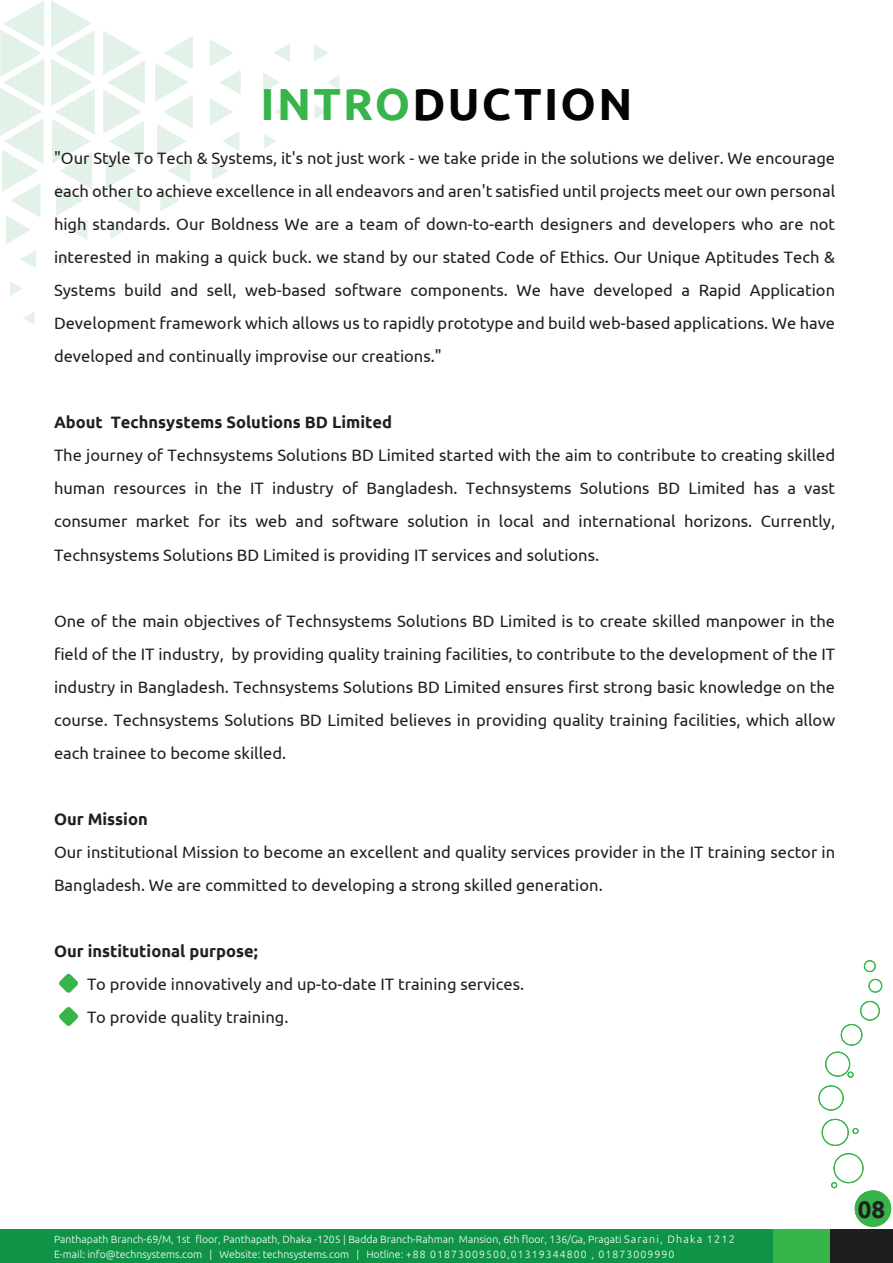
<style>
.page{position:relative;width:893px;height:1263px;background:#fff}
.page>*{position:absolute;margin:0;border:0;box-sizing:border-box;transform-origin:0 0}
.t1{font:700 45px "Ubuntu";letter-spacing:.05em;color:#040503}
.t2{font:700 24.15px "Ubuntu";color:#231f20}
.t3{font:16.5px/33px "Ubuntu";color:#231f20;text-align:justify}
.t4{font:700 16.5px "Ubuntu";color:#231f20}
.t5{font:300 10.5px/15px "Ubuntu";color:#fff}
.s1{color:#37b44a}
.s2{font-size:10.8px}
</style>
<div class="page">
<div style="left:855px;top:1190px;width:36px;height:37px;border:1px solid #37b44a;border-radius:50%"></div>
<div style="left:833px;top:1153px;width:30px;height:30px;border:1px solid #37b44a;border-radius:50%"></div>
<svg style="left:831px;top:1182px;width:6px;height:6px"></svg>
<div style="left:852px;top:1128px;width:7px;height:6px;border:1px solid #37b44a;border-radius:50%"></div>
<div style="left:847px;top:1071px;width:7px;height:7px;border:1px solid #37b44a;border-radius:50%"></div>
<div style="left:822px;top:1119px;width:27px;height:27px;border:1px solid #37b44a;border-radius:50%"></div>
<div style="left:818px;top:1085px;width:26px;height:25px;border:1px solid #37b44a;border-radius:50%"></div>
<div style="left:825px;top:1051px;width:25px;height:26px;border:1px solid #37b44a;border-radius:50%"></div>
<div style="left:841px;top:1024px;width:21px;height:22px;border:1px solid #37b44a;border-radius:50%"></div>
<div style="left:860px;top:1001px;width:20px;height:20px;border:1px solid #37b44a;border-radius:50%"></div>
<svg style="left:864px;top:960px;width:19px;height:33px"></svg>
<div style="left:855px;top:1191px;width:36px;height:35px;background:#37b44a;border-radius:50%"></div>
<div style="left:830px;top:1230px;width:63px;height:33px;background:#201d1e"></div>
<div style="left:0;top:1230px;width:830px;height:33px;background:#37b44a"></div>
<div style="left:0;top:1230px;width:772px;height:33px;background:#0f9447"></div>
<svg style="left:0;top:0;width:44px;height:244px"></svg>
<svg style="left:103px;top:31px;width:42px;height:182px"></svg>
<svg style="left:210px;top:39px;width:31px;height:86px"></svg>
<svg style="left:155px;top:36px;width:38px;height:147px"></svg>
<svg style="left:161px;top:190px;width:18px;height:21px"></svg>
<svg style="left:51px;top:0;width:44px;height:240px"></svg>
<svg style="left:223px;top:132px;width:16px;height:19px"></svg>
<svg style="left:274px;top:43px;width:16px;height:19px"></svg>
<svg style="left:263px;top:73px;width:16px;height:19px"></svg>
<svg style="left:212px;top:162px;width:16px;height:18px"></svg>
<svg style="left:20px;top:250px;width:16px;height:18px"></svg>
<svg style="left:111px;top:221px;width:15px;height:18px"></svg>
<svg style="left:275px;top:104px;width:14px;height:16px"></svg>
<svg style="left:314px;top:45px;width:14px;height:16px"></svg>
<svg style="left:315px;top:105px;width:12px;height:14px"></svg>
<svg style="left:10px;top:282px;width:12px;height:14px"></svg>
<svg style="left:327px;top:75px;width:12px;height:14px"></svg>
<svg style="left:264px;top:134px;width:12px;height:14px"></svg>
<svg style="left:61px;top:252px;width:12px;height:14px"></svg>
<svg style="left:23px;top:312px;width:11px;height:12px"></svg>
<svg style="left:59px;top:973px;width:19px;height:20px"></svg>
<svg style="left:59px;top:1007px;width:19px;height:19px"></svg>
<h1 class="t1" style="left:261px;top:77px;width:373px"><span class="s1">INTRO</span>DUCTION</h1>
<p class="t3" style="left:54px;top:142px;width:783px">"Our Style To Tech &amp; Systems, it's not just work - we take pride in the solutions we deliver. We encourage each other to achieve excellence in all endeavors and aren't satisfied until projects meet our own personal high standards. Our Boldness We are a team of down-to-earth designers and developers who are not interested in making a quick buck. we stand by our stated Code of Ethics. Our Unique Aptitudes Tech &amp; Systems build and sell, web-based software components. We have developed a Rapid Application Development framework which allows us to rapidly prototype and build web-based applications. We have developed and continually improvise our creations."</p>
<p class="t4" style="left:54px;top:413px;width:340px">About Technsystems Solutions BD Limited</p>
<p class="t3" style="left:54px;top:439px;width:783px">The journey of Technsystems Solutions BD Limited started with the aim to contribute to creating skilled human resources in the IT industry of Bangladesh. Technsystems Solutions BD Limited has a vast consumer market for its web and software solution in local and international horizons. Currently, Technsystems Solutions BD Limited is providing IT services and solutions.</p>
<p class="t3" style="left:54px;top:604px;width:783px">One of the main objectives of Technsystems Solutions BD Limited is to create skilled manpower in the field of the IT industry, by providing quality training facilities, to contribute to the development of the IT industry in Bangladesh. Technsystems Solutions BD Limited ensures first strong basic knowledge on the course. Technsystems Solutions BD Limited believes in providing quality training facilities, which allow each trainee to become skilled.</p>
<p class="t4" style="left:54px;top:809px;width:95px">Our Mission</p>
<p class="t3" style="left:54px;top:835px;width:783px">Our institutional Mission to become an excellent and quality services provider in the IT training sector in<br>Bangladesh. We are committed to developing a strong skilled generation.</p>
<p class="t4" style="left:54px;top:941px;width:205px">Our institutional purpose;</p>
<p class="t3" style="left:87px;top:967px;width:439px">To provide innovatively and up-to-date IT training services.<br>To provide quality training.</p>
<p class="t5" style="left:54px;top:1231px;width:682px">Panthapath Branch-69/M, 1st floor, Panthapath, Dhaka -1205 | Badda Branch-Rahman Mansion, 6th floor, 136/Ga, Pragati <span class="s2">Sarani, Dhaka 1212<br></span>E-mail: info@technsystems.com | Website: technsystems.com | Hotline: +88 01873009500,01319344800 , 01873009990</p>
<h2 class="t2" style="left:858px;top:1195px;width:29px">08</h2>
</div>
